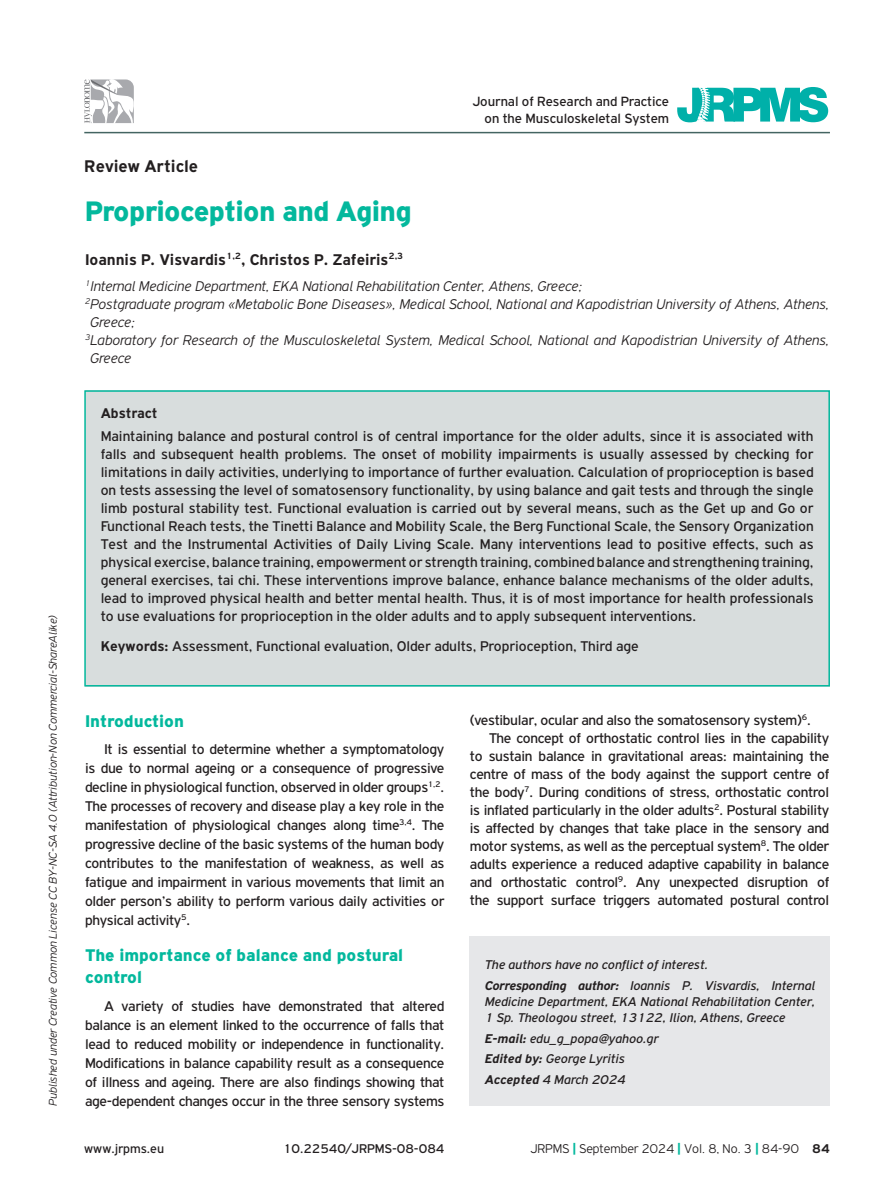
<style>
.page{position:relative;width:893px;height:1191px;background:#fff}
.page>*{position:absolute;margin:0;border:0;box-sizing:border-box;transform-origin:0 0}
.BASIC_TITLE{font:900 30px "PF Highway Gothic";letter-spacing:-.02em;color:#03b89d}
.TITLE_BOLD{font:900 18px/22.6px "PF Highway Gothic";color:#03b89d}
.TYPE_OF_ARTICLE{font:700 18px "PF Highway Gothic";color:#231f20}
.AUTHORS{font:700 16.5px "PF Highway Gothic";color:#231f20}
.ABSTRACT_TEXT{font:15px/18px "PF Highway Gothic";letter-spacing:-.02em;color:#231f20;text-align:justify}
.TITLE_ADDRESS{font:italic 300 15px/18px "PF Highway Gothic";color:#231f20}
.KEYWORDS{font:15px "PF Highway Gothic";color:#231f20}
.ABSTRACT_TITLE{font:700 15px "PF Highway Gothic";color:#231f20}
.t1{font:14.25px/17.1px "PF Highway Gothic";color:#231f20;text-align:right}
.CORRESPONDING_AUTHOR{font:italic 13.5px/16.2px "PF Highway Gothic";color:#231f20;text-align:justify}
.t2{font:300 13.5px "PF Highway Gothic";color:#231f20}
.CONFLICT_OF_INTEREST{font:italic 13.5px "PF Highway Gothic";color:#231f20}
.t3{font:13.5px "PF Highway Gothic";color:#231f20}
.t4{font:700 13.5px "PF Highway Gothic";color:#231f20}
.t5{font:italic 300 12px "PF Highway Gothic";color:#231f20}
.s1{font-weight:700}
.s2{font-weight:900;color:#03b89d}
</style>
<div class="page">
<div style="left:85px;top:390px;width:745px;height:296px;background:#d8dddd"></div>
<svg style="left:677px;top:87px;width:151px;height:35px"></svg>
<svg style="left:84px;top:79px;width:50px;height:44px"></svg>
<div style="left:84px;top:390px;width:746px;height:296px;border:2px solid #03b89d"></div>
<div style="left:470px;top:936px;width:360px;height:170px;background:#e6e7e9"></div>
<hr style="left:84px;top:132px;width:746px;height:1px;background:#446562">
<p class="t5" style="left:47px;top:1106px;width:492px;rotate:-90deg">Published under Creative Common License CC BY-NC-SA 4.0 (Attribution-Non Commercial-ShareAlike)</p>
<p class="t1" style="left:472px;top:92px;width:198px">Journal of Research and Practice on the Musculoskeletal System</p>
<p class="TYPE_OF_ARTICLE" style="left:84px;top:156px;width:115px">Review Article</p>
<p class="BASIC_TITLE" style="left:85px;top:195px;width:328px">Proprioception and Aging</p>
<p class="AUTHORS" style="left:85px;top:250px;width:320px">Ioannis P. Visvardis<sup>1,2</sup>, Christos P. Zafeiris<sup>2,3</sup></p>
<p class="TITLE_ADDRESS" style="left:85px;top:277px;width:498px"><sup>1</sup>Internal Medicine Department, ΕΚΑ National Rehabilitation Center, Athens, Greece;</p>
<p class="TITLE_ADDRESS" style="left:90px;top:295px;width:740px;text-indent:-5px"><sup>2</sup>Postgraduate program «Metabolic Bone Diseases», Medical School, National and Kapodistrian University of Athens, Athens,<br>Greece;</p>
<p class="TITLE_ADDRESS" style="left:90px;top:331px;width:740px;text-indent:-5px"><sup>3</sup>Laboratory for Research of the Musculoskeletal System, Medical School, National and Kapodistrian University of Athens,<br>Greece</p>
<p class="ABSTRACT_TITLE" style="left:101px;top:405px;width:58px">Abstract</p>
<p class="ABSTRACT_TEXT" style="left:101px;top:427px;width:714px">Maintaining balance and postural control is of central importance for the older adults, since it is associated with falls and subsequent health problems. The onset of mobility impairments is usually assessed by checking for limitations in daily activities, underlying to importance of further evaluation. Calculation of proprioception is based on tests assessing the level of somatosensory functionality, by using balance and gait tests and through the single limb postural stability test. Functional evaluation is carried out by several means, such as the Get up and Go or Functional Reach tests, the Tinetti Balance and Mobility Scale, the Berg Functional Scale, the Sensory Organization Test and the Instrumental Activities of Daily Living Scale. Many interventions lead to positive effects, such as physical exercise, balance training, empowerment or strength training, combined balance and strengthening training, general exercises, tai chi. These interventions improve balance, enhance balance mechanisms of the older adults, lead to improved physical health and better mental health. Thus, it is of most importance for health professionals to use evaluations for proprioception in the older adults and to apply subsequent interventions.</p>
<p class="KEYWORDS" style="left:101px;top:638px;width:540px"><span class="s1">Keywords:</span> Assessment, Functional evaluation, Older adults, Proprioception, Third age</p>
<p class="TITLE_BOLD" style="left:85px;top:709px;width:100px">Introduction</p>
<p class="ABSTRACT_TEXT" style="left:85px;top:740px;width:361px;line-height:19px;text-indent:19px">It is essential to determine whether a symptomatology is due to normal ageing or a consequence of progressive decline in physiological function, observed in older groups<sup>1,2</sup>.<br>The processes of recovery and disease play a key role in the manifestation of physiological changes along time<sup>3,4</sup>. The progressive decline of the basic systems of the human body contributes to the manifestation of weakness, as well as fatigue and impairment in various movements that limit an older person’s ability to perform various daily activities or physical activity<sup>5</sup>.</p>
<p class="TITLE_BOLD" style="left:85px;top:943px;width:320px">The importance of balance and postural control</p>
<p class="ABSTRACT_TEXT" style="left:85px;top:996px;width:361px;line-height:19px;text-indent:19px">A variety of studies have demonstrated that altered balance is an element linked to the occurrence of falls that lead to reduced mobility or independence in functionality.<br>Modifications in balance capability result as a consequence of illness and ageing. There are also findings showing that age-dependent changes occur in the three sensory systems</p>
<p class="ABSTRACT_TEXT" style="left:470px;top:710px;width:342px">(vestibular, ocular and also the somatosensory system)<sup>6</sup>.</p>
<p class="ABSTRACT_TEXT" style="left:470px;top:728px;width:361px;text-indent:19px">The concept of orthostatic control lies in the capability to sustain balance in gravitational areas: maintaining the centre of mass of the body against the support centre of the body<sup>7</sup>. During conditions of stress, orthostatic control is inflated particularly in the older adults<sup>2</sup>. Postural stability is affected by changes that take place in the sensory and motor systems, as well as the perceptual system<sup>8</sup>. The older adults experience a reduced adaptive capability in balance and orthostatic control<sup>9</sup>. Any unexpected disruption of the support surface triggers automated postural control</p>
<p class="CONFLICT_OF_INTEREST" style="left:485px;top:957px;width:225px">The authors have no conflict of interest.</p>
<p class="CORRESPONDING_AUTHOR" style="left:485px;top:977px;width:332px"><span class="s1">Corresponding author:</span> Ioannis P. Visvardis, Internal Medicine Department, ΕΚΑ National Rehabilitation Center, 1 Sp. Theologou street, 13122, Ilion, Athens, Greece</p>
<p class="CORRESPONDING_AUTHOR" style="left:485px;top:1030px;width:175px"><span class="s1">E-mail:</span> edu_g_popa@yahoo.gr</p>
<p class="CORRESPONDING_AUTHOR" style="left:485px;top:1050px;width:142px"><span class="s1">Edited by:</span> George Lyritis</p>
<p class="CORRESPONDING_AUTHOR" style="left:485px;top:1071px;width:142px"><span class="s1">Accepted</span> 4 March 2024</p>
<p class="t3" style="left:84px;top:1141px;width:81px">www.jrpms.eu</p>
<p class="t3" style="left:283px;top:1141px;width:163px">10.22540/JRPMS-08-084</p>
<p class="t2" style="left:531px;top:1141px;width:270px">JRPMS <span class="s2">|</span> September 2024 <span class="s2">|</span> Vol. 8, No. 3 <span class="s2">|</span> 84-90</p>
<p class="t4" style="left:812px;top:1141px;width:19px">84</p>
</div>
